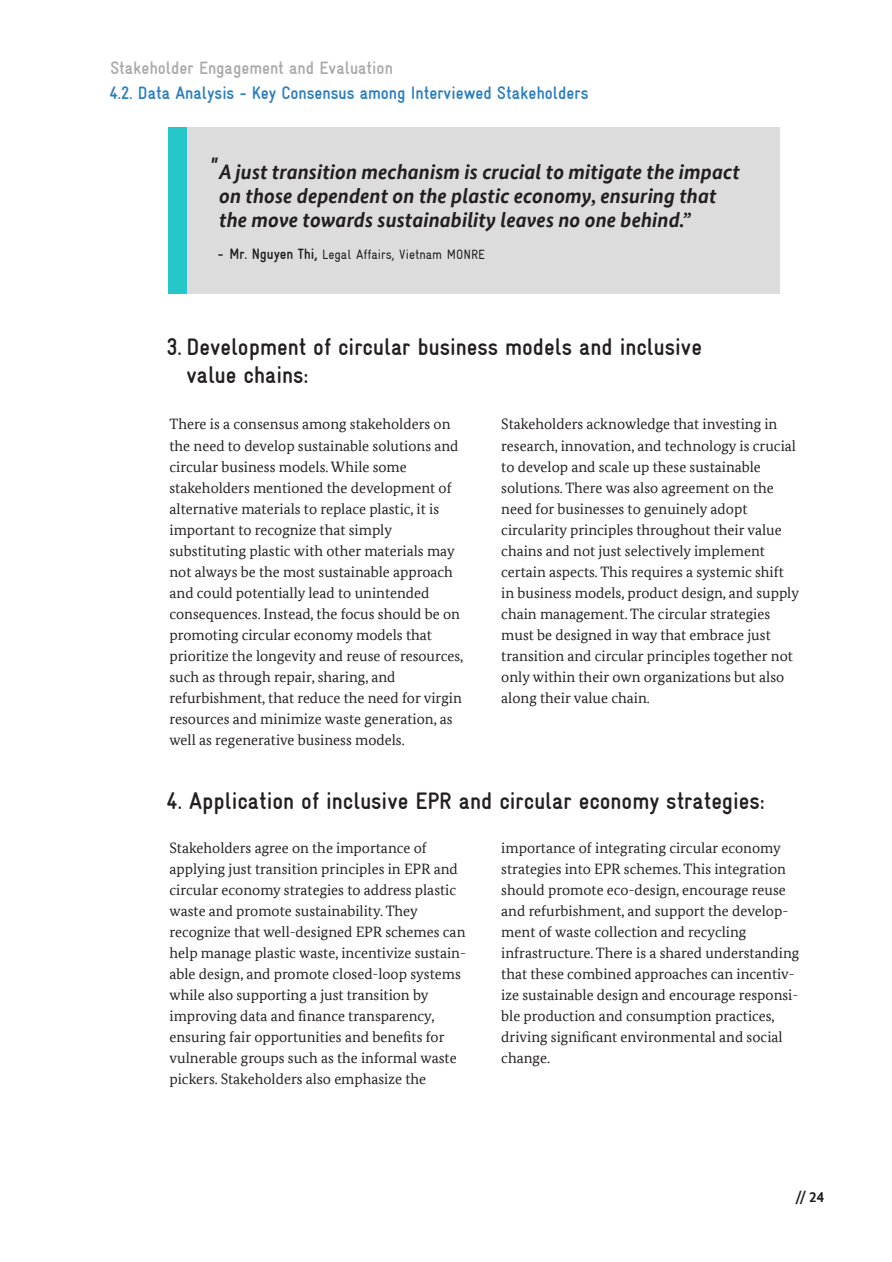
<style>
.page{position:relative;width:892px;height:1262px;background:#fff}
.page>*{position:absolute;margin:0;border:0;box-sizing:border-box;transform-origin:0 0}
.t1{font:700 condensed 24px/28.8px "Gravur";color:#231f20}
.t2{font:italic 700 21px/24px "Bundes Sans Office T";color:#231f20}
.t3{font:700 condensed 18px "Gravur";color:#2b7ebe}
.t4{font:700 condensed 18px "Gravur";color:#aaa}
.t5{font:15px/21px "Bundes Serif Office";color:#231f20}
.t6{font:700 15px "Bundes Sans Office";color:#231f20}
.t7{font:condensed 13.5px "Gravur";color:#231f20}
.s1{font-weight:700;font-size:15px}
</style>
<div class="page">
<div style="left:169px;top:127px;width:610px;height:167px;background:#dcdcdc"></div>
<div style="left:169px;top:127px;width:18px;height:167px;background:#25c7c9"></div>
<p class="t4" style="left:110px;top:58px;width:284px">Stakeholder Engagement and Evaluation</p>
<p class="t3" style="left:109px;top:83px;width:480px">4.2. Data Analysis - Key Consensus among Interviewed Stakeholders</p>
<h2 class="t2" style="left:210px;top:152px;width:9px">"</h2>
<h2 class="t2" style="left:219px;top:160px;width:522px">A just transition mechanism is crucial to mitigate the impact on those dependent on the plastic economy, ensuring that the move towards sustainability leaves no one behind.”</h2>
<p class="t7" style="left:218px;top:246px;width:269px"><span class="s1">- Mr. Nguyen Thi,</span> Legal Affairs, Vietnam MONRE</p>
<h1 class="t1" style="left:186px;top:332px;width:517px;text-indent:-20px">3. Development of circular business models and inclusive value chains:</h1>
<p class="t5" style="left:169px;top:413px;width:295px">There is a consensus among stakeholders on the need to develop sustainable solutions and circular business models. While some stakeholders mentioned the development of alternative materials to replace plastic, it is important to recognize that simply substituting plastic with other materials may not always be the most sustainable approach and could potentially lead to unintended consequences. Instead, the focus should be on promoting circular economy models that prioritize the longevity and reuse of resources, such as through repair, sharing, and refurbishment, that reduce the need for virgin resources and minimize waste generation, as well as regenerative business models.</p>
<p class="t5" style="left:501px;top:413px;width:299px">Stakeholders acknowledge that investing in research, innovation, and technology is crucial to develop and scale up these sustainable solutions. There was also agreement on the need for businesses to genuinely adopt circularity principles throughout their value chains and not just selectively implement certain aspects. This requires a systemic shift in business models, product design, and supply chain management. The circular strategies must be designed in way that embrace just transition and circular principles together not only within their own organizations but also along their value chain.</p>
<h1 class="t1" style="left:166px;top:786px;width:599px">4. Application of inclusive EPR and circular economy strategies:</h1>
<p class="t5" style="left:169px;top:836px;width:298px">Stakeholders agree on the importance of applying just transition principles in EPR and circular economy strategies to address plastic waste and promote sustainability. They recognize that well-designed EPR schemes can help manage plastic waste, incentivize sustain&shy;able design, and promote closed-loop systems while also supporting a just transition by improving data and finance transparency, ensuring fair opportunities and benefits for vulnerable groups such as the informal waste pickers. Stakeholders also emphasize the</p>
<p class="t5" style="left:501px;top:836px;width:299px">importance of integrating circular economy strategies into EPR schemes. This integration should promote eco-design, encourage reuse and refurbishment, and support the develop&shy;ment of waste collection and recycling infrastructure. There is a shared understanding that these combined approaches can incentiv&shy;ize sustainable design and encourage responsi&shy;ble production and consumption practices, driving significant environmental and social change.</p>
<p class="t6" style="left:795px;top:1188px;width:31px">// 24</p>
</div>
